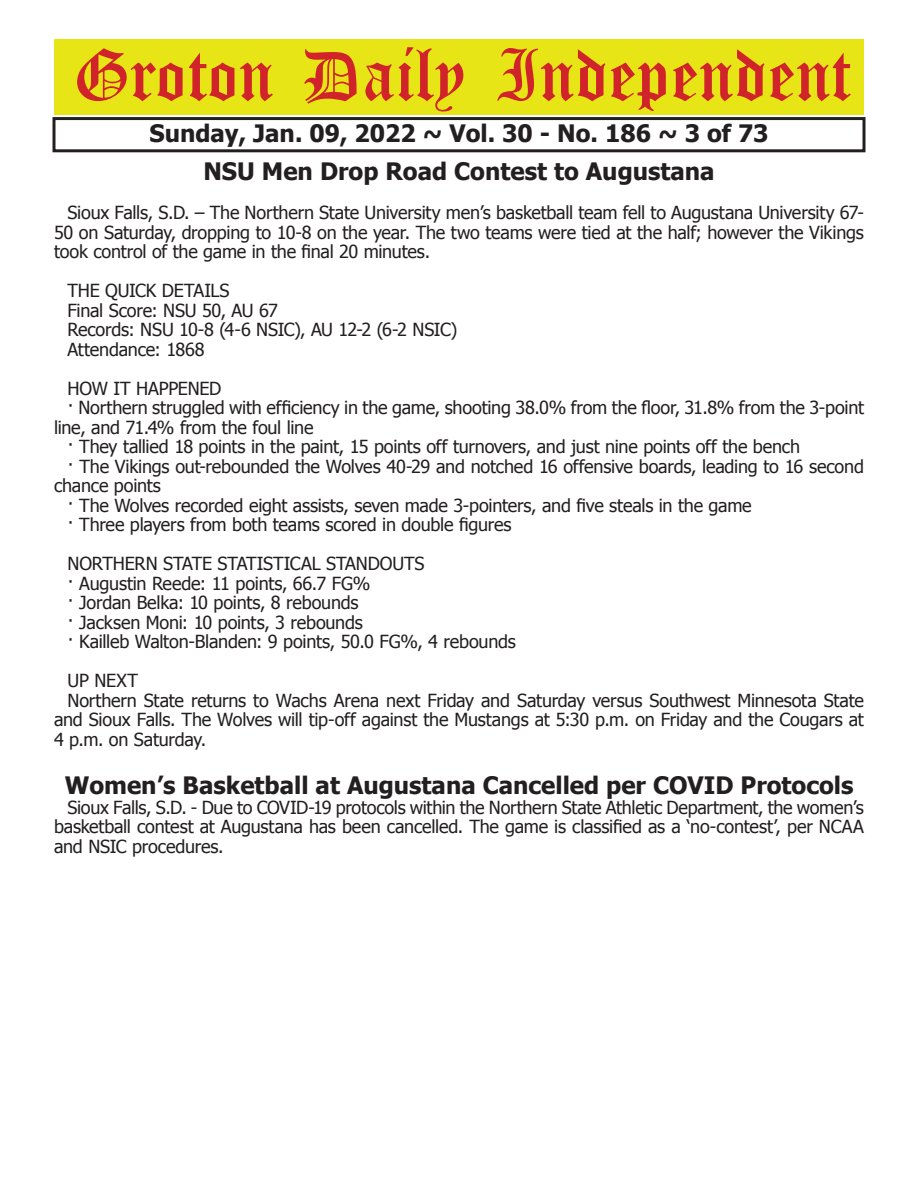
<style>
.page{position:relative;width:918px;height:1188px;background:#fff}
.page>*{position:absolute;margin:0;border:0;box-sizing:border-box;transform-origin:0 0}
.t1{font:54px "Old English Five";color:#d1232a}
.t2{font:700 24px "Tahoma";color:#231f20}
.t3{font:18px/19.5px "Tahoma";letter-spacing:-.01em;color:#231f20;text-align:justify}
</style>
<div class="page">
<div style="left:52px;top:117px;width:814px;height:35px;border:3px solid #231f20"></div>
<div style="left:54px;top:40px;width:810px;height:75px;background:#e7e515"></div>
<h1 class="t1" style="left:73px;top:50px;width:779px">Groton Daily Independent</h1>
<h2 class="t2" style="left:150px;top:116px;width:621px">Sunday, Jan. 09, 2022 ~ Vol. 30 - No. 186 ~ 3 of 73</h2>
<h2 class="t2" style="left:203px;top:155px;width:513px">NSU Men Drop Road Contest to Augustana</h2>
<p class="t3" style="left:54px;top:202px;width:812px;text-indent:14px">Sioux Falls, S.D. – The Northern State University men’s basketball team fell to Augustana University 67- 50 on Saturday, dropping to 10-8 on the year. The two teams were tied at the half; however the Vikings took control of the game in the final 20 minutes.</p>
<p class="t3" style="left:68px;top:280px;width:391px;text-align:left">THE QUICK DETAILS<br>Final Score: NSU 50, AU 67<br>Records: NSU 10-8 (4-6 NSIC), AU 12-2 (6-2 NSIC)<br>Attendance: 1868</p>
<p class="t3" style="left:68px;top:378px;width:155px">HOW IT HAPPENED</p>
<p class="t3" style="left:68px;top:397px;width:798px">· Northern struggled with efficiency in the game, shooting 38.0% from the floor, 31.8% from the 3-point</p>
<p class="t3" style="left:54px;top:417px;width:261px">line, and 71.4% from the foul line</p>
<p class="t3" style="left:68px;top:436px;width:734px">· They tallied 18 points in the paint, 15 points off turnovers, and just nine points off the bench</p>
<p class="t3" style="left:68px;top:456px;width:798px">· The Vikings out-rebounded the Wolves 40-29 and notched 16 offensive boards, leading to 16 second</p>
<p class="t3" style="left:54px;top:475px;width:108px">chance points</p>
<p class="t3" style="left:68px;top:495px;width:686px">· The Wolves recorded eight assists, seven made 3-pointers, and five steals in the game</p>
<p class="t3" style="left:68px;top:514px;width:446px">· Three players from both teams scored in double figures</p>
<p class="t3" style="left:68px;top:553px;width:450px;text-align:left">NORTHERN STATE STATISTICAL STANDOUTS<br>· Augustin Reede: 11 points, 66.7 FG%<br>· Jordan Belka: 10 points, 8 rebounds<br>· Jacksen Moni: 10 points, 3 rebounds<br>· Kailleb Walton-Blanden: 9 points, 50.0 FG%, 4 rebounds</p>
<p class="t3" style="left:68px;top:670px;width:72px">UP NEXT</p>
<p class="t3" style="left:68px;top:690px;width:798px">Northern State returns to Wachs Arena next Friday and Saturday versus Southwest Minnesota State</p>
<p class="t3" style="left:54px;top:709px;width:811px">and Sioux Falls. The Wolves will tip-off against the Mustangs at 5:30 p.m. on Friday and the Cougars at</p>
<p class="t3" style="left:54px;top:729px;width:154px">4 p.m. on Saturday.</p>
<h2 class="t2" style="left:65px;top:769px;width:790px">Women’s Basketball at Augustana Cancelled per COVID Protocols</h2>
<p class="t3" style="left:54px;top:797px;width:812px;text-indent:14px">Sioux Falls, S.D. - Due to COVID-19 protocols within the Northern State Athletic Department, the women’s basketball contest at Augustana has been cancelled. The game is classified as a ‘no-contest’, per NCAA and NSIC procedures.</p>
</div>
